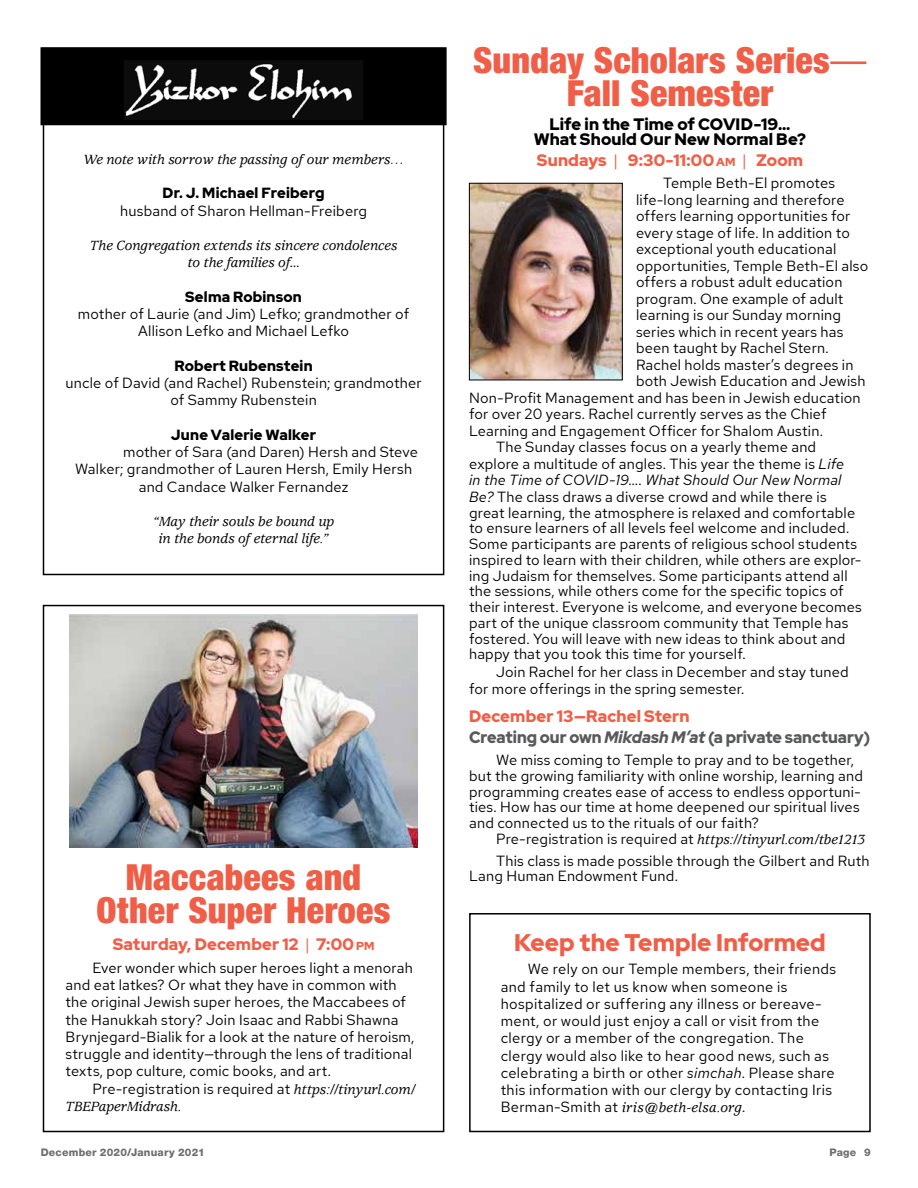
<style>
.page{position:relative;width:918px;height:1188px;background:#fff}
.page>*{position:absolute;margin:0;border:0;box-sizing:border-box;transform-origin:0 0}
.t1{font:900 condensed 36px/33px "Helvetica Neue LT Std";letter-spacing:.005em;color:#f15e47;text-align:center}
.t2{font:900 24px "Red Hat Display";letter-spacing:.005em;color:#f15e47}
.t3{font:900 16.5px/21px "Red Hat Display";letter-spacing:.005em;color:#58595b}
.t4{font:900 16.5px "Red Hat Display";letter-spacing:.01em;color:#f15e47}
.t5{font:900 16.5px/15px "Red Hat Display";letter-spacing:.01em;color:#000;text-align:center}
.t6{font:14.7px/17.2px "Red Hat Text";letter-spacing:.015em;color:#000}
.t7{font:italic 500 14.7px/17.2px "Usherwood";color:#000;text-align:center}
.t8{font:900 14.7px "Red Hat Display";letter-spacing:.015em;color:#000}
.t9{font:italic 14.7px "Red Hat Text";letter-spacing:.015em;color:#000}
.t10{font:800 10.5px "Helvetica Neue LT Std";letter-spacing:.02em;color:#6d6e71}
.s1{font-weight:400}
.s2{font-size:11.55px}
.s3{font-style:italic}
.s4{color:#f15e47}
.s5{font-family:"Usherwood";font-weight:500;font-style:italic}
.s6{font-family:"Red Hat Text";font-weight:400;font-style:normal}
</style>
<div class="page">
<div style="left:43px;top:605px;width:401px;height:527px;border:2px solid #000"></div>
<div style="left:469px;top:913px;width:402px;height:219px;border:2px solid #000"></div>
<div style="left:41px;top:48px;width:405px;height:77px;background:#000"></div>
<div style="left:40px;top:47px;width:407px;height:78px;border:2px solid #000"></div>
<img style="left:125px;top:61px;width:237px;height:58px">
<div style="left:123px;top:59px;width:241px;height:62px;border:1px solid #000"></div>
<img style="left:471px;top:185px;width:150px;height:193px">
<div style="left:469px;top:183px;width:154px;height:197px;border:1px solid #000"></div>
<img style="left:70px;top:615px;width:347px;height:232px">
<h1 class="t1" style="left:473px;top:43px;width:395px">Sunday Scholars Series<span class="s1">—<br></span>Fall Semester</h1>
<p class="t5" style="left:534px;top:117px;width:274px">Life in the Time of COVID-19…<br>What Should Our New Normal Be?</p>
<p class="t4" style="left:537px;top:149px;width:268px">Sundays <span class="s1">|</span> 9:30-11:00 <span class="s2">AM</span> <span class="s1">|</span> Zoom</p>
<p class="t6" style="left:663px;top:174px;width:173px">Temple Beth-El promotes</p>
<p class="t6" style="left:636px;top:191px;width:210px">life-long learning and therefore</p>
<p class="t6" style="left:636px;top:207px;width:216px">offers learning opportunities for</p>
<p class="t6" style="left:636px;top:224px;width:215px">every stage of life. In addition to</p>
<p class="t6" style="left:636px;top:240px;width:202px">exceptional youth educational</p>
<p class="t6" style="left:636px;top:257px;width:234px">opportunities, Temple Beth-El also</p>
<p class="t6" style="left:636px;top:273px;width:208px">offers a robust adult education</p>
<p class="t6" style="left:636px;top:290px;width:209px">program. One example of adult</p>
<p class="t6" style="left:636px;top:306px;width:207px">learning is our Sunday morning</p>
<p class="t6" style="left:636px;top:323px;width:209px">series which in recent years has</p>
<p class="t6" style="left:636px;top:339px;width:194px">been taught by Rachel Stern.</p>
<p class="t6" style="left:636px;top:356px;width:219px">Rachel holds master’s degrees in</p>
<p class="t6" style="left:636px;top:372px;width:231px">both Jewish Education and Jewish</p>
<p class="t6" style="left:469px;top:389px;width:393px">Non-Profit Management and has been in Jewish education</p>
<p class="t6" style="left:469px;top:405px;width:359px">for over 20 years. Rachel currently serves as the Chief</p>
<p class="t6" style="left:469px;top:422px;width:355px">Learning and Engagement Officer for Shalom Austin.</p>
<p class="t6" style="left:496px;top:438px;width:322px">The Sunday classes focus on a yearly theme and</p>
<p class="t6" style="left:469px;top:455px;width:377px">explore a multitude of angles. This year the theme is <span class="s3">Life</span></p>
<p class="t9" style="left:469px;top:471px;width:374px">in the Time of COVID-19…. What Should Our New Normal</p>
<p class="t6" style="left:469px;top:488px;width:359px"><span class="s3">Be?</span> The class draws a diverse crowd and while there is</p>
<p class="t6" style="left:469px;top:504px;width:388px">great learning, the atmosphere is relaxed and comfortable</p>
<p class="t6" style="left:469px;top:519px;width:382px">to ensure learners of all levels feel welcome and included.</p>
<p class="t6" style="left:469px;top:535px;width:390px">Some participants are parents of religious school students</p>
<p class="t6" style="left:469px;top:551px;width:394px">inspired to learn with their children, while others are explor-</p>
<p class="t6" style="left:469px;top:567px;width:380px">ing Judaism for themselves. Some participants attend all</p>
<p class="t6" style="left:469px;top:582px;width:376px">the sessions, while others come for the specific topics of</p>
<p class="t6" style="left:469px;top:598px;width:394px">their interest. Everyone is welcome, and everyone becomes</p>
<p class="t6" style="left:469px;top:614px;width:381px">part of the unique classroom community that Temple has</p>
<p class="t6" style="left:469px;top:630px;width:378px">fostered. You will leave with new ideas to think about and</p>
<p class="t6" style="left:469px;top:645px;width:278px">happy that you took this time for yourself.</p>
<p class="t6" style="left:469px;top:663px;width:381px;text-indent:27px">Join Rachel for her class in December and stay tuned for more offerings in the spring semester.</p>
<p class="t3" style="left:469px;top:706px;width:402px"><span class="s4">December 13—Rachel Stern<br></span>Creating our own <span class="s3">Mikdash M’at</span> (a private sanctuary)</p>
<p class="t6" style="left:469px;top:752px;width:395px;line-height:15.8px;text-indent:27px">We miss coming to Temple to pray and to be together, but the growing familiarity with online worship, learning and programming creates ease of access to endless opportuni&shy;ties. How has our time at home deepened our spiritual lives and connected us to the rituals of our faith?</p>
<p class="t6" style="left:496px;top:828px;width:375px;line-height:21.8px">Pre-registration is required at <span class="s5">https://tinyurl.com/tbe1213<br></span>This class is made possible through the Gilbert and Ruth</p>
<p class="t7" style="left:83px;top:151px;width:323px">We note with sorrow the passing of our members…</p>
<p class="t8" style="left:162px;top:184px;width:164px">Dr. J. Michael Freiberg</p>
<p class="t6" style="left:120px;top:202px;width:249px">husband of Sharon Hellman-Freiberg</p>
<p class="t7" style="left:90px;top:237px;width:309px">The Congregation extends its sincere condolences to the families of<span class="s6">…</span></p>
<p class="t8" style="left:185px;top:287px;width:118px">Selma Robinson</p>
<p class="t6" style="left:78px;top:305px;width:333px;text-align:center">mother of Laurie (and Jim) Lefko; grandmother of<br>Allison Lefko and Michael Lefko</p>
<p class="t8" style="left:174px;top:356px;width:140px">Robert Rubenstein</p>
<p class="t6" style="left:65px;top:374px;width:358px;text-align:center">uncle of David (and Rachel) Rubenstein; grandmother of Sammy Rubenstein</p>
<p class="t8" style="left:171px;top:425px;width:147px">June Valerie Walker</p>
<p class="t6" style="left:123px;top:443px;width:296px">mother of Sara (and Daren) Hersh and Steve</p>
<p class="t6" style="left:75px;top:460px;width:339px">Walker; grandmother of Lauren Hersh, Emily Hersh</p>
<p class="t6" style="left:139px;top:478px;width:211px">and Candace Walker Fernandez</p>
<p class="t7" style="left:153px;top:513px;width:183px">“May their souls be bound up in the bonds of eternal life.”</p>
<h1 class="t1" style="left:126px;top:860px;width:237px">Maccabees and</h1>
<p class="t6" style="left:469px;top:867px;width:210px">Lang Human Endowment Fund.</p>
<h1 class="t1" style="left:97px;top:893px;width:296px">Other Super Heroes</h1>
<p class="t4" style="left:113px;top:933px;width:263px">Saturday, December 12 <span class="s1">|</span> 7:00 <span class="s2">PM</span></p>
<p class="t6" style="left:66px;top:959px;width:350px;text-indent:27px">Ever wonder which super heroes light a menorah and eat latkes? Or what they have in common with the original Jewish super heroes, the Maccabees of the Hanukkah story? Join Isaac and Rabbi Shawna Brynjegard-Bialik for a look at the nature of heroism, struggle and identity—through the lens of traditional texts, pop culture, comic books, and art.</p>
<p class="t6" style="left:93px;top:1080px;width:324px">Pre-registration is required at <span class="s5">https://tinyurl.com/</span></p>
<p class="t7" style="left:66px;top:1098px;width:118px">TBEPaperMidrash.</p>
<h2 class="t2" style="left:514px;top:927px;width:313px">Keep the Temple Informed</h2>
<p class="t6" style="left:501px;top:960px;width:337px;text-indent:27px">We rely on our Temple members, their friends and family to let us know when someone is hospitalized or suffering any illness or bereave&shy;ment, or would just enjoy a call or visit from the clergy or a member of the congregation. The clergy would also like to hear good news, such as celebrating a birth or other <span class="s3">simchah</span>. Please share this information with our clergy by contacting Iris</p>
<p class="t7" style="left:501px;top:1100px;width:246px"><span class="s6">Berman-Smith at</span> iris@beth-elsa.org<span class="s6">.</span></p>
<p class="t10" style="left:41px;top:1146px;width:165px">December 2020/January 2021</p>
<p class="t10" style="left:829px;top:1146px;width:43px">Page 9</p>
</div>
